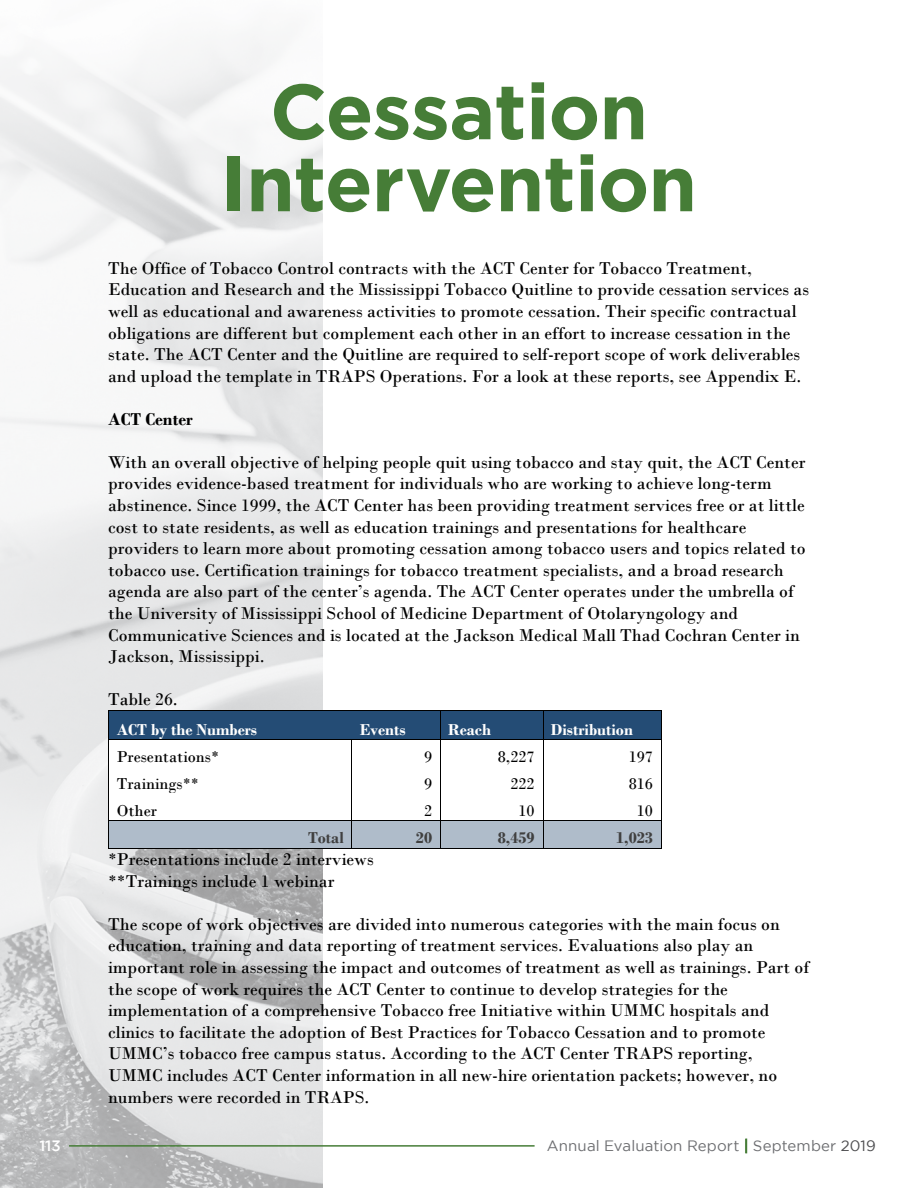
<style>
.page{position:relative;width:918px;height:1188px;background:#fff}
.page>*{position:absolute;margin:0;border:0;box-sizing:border-box;transform-origin:0 0}
.t1{font:700 78px/72px "Gotham";letter-spacing:-.01em;color:#467d37;text-align:center}
.t2{font:18px/21.6px "Bodoni";color:#000}
.t3{font:700 18px "Bodoni";color:#000}
.t4{font:16.5px "Bodoni";color:#000}
.t5{font:700 16.5px "Bodoni";color:#fff}
.t6{font:700 16.5px "Bodoni";color:#404040}
.t7{font:15px "Gotham";letter-spacing:.01em;color:#6d6e71}
.t8{font:500 15px "Gotham";color:#fff}
.s1{color:#467d37}
.s2{color:#4d4d4f}
</style>
<div class="page">
<img style="left:0;top:36px;width:322px;height:1152px">
<svg style="left:745px;top:1139px;width:2px;height:14px"></svg>
<hr style="left:69px;top:1145px;width:466px;height:2px;background:#467d37">
<div style="left:109px;top:711px;width:243px;height:28px;background:#244c75"></div>
<div style="left:352px;top:711px;width:88px;height:28px;background:#244c75"></div>
<div style="left:440px;top:711px;width:103px;height:28px;background:#244c75"></div>
<div style="left:543px;top:711px;width:118px;height:28px;background:#244c75"></div>
<hr style="left:109px;top:711px;width:243px;height:1px;background:#000">
<hr style="left:353px;top:711px;width:87px;height:1px;background:#000">
<hr style="left:441px;top:711px;width:102px;height:1px;background:#000">
<hr style="left:543px;top:711px;width:118px;height:1px;background:#000">
<div style="left:109px;top:740px;width:242px;height:27px;background:#fff"></div>
<hr style="left:109px;top:739px;width:242px;height:1px;background:#000">
<hr style="left:353px;top:739px;width:87px;height:1px;background:#000">
<hr style="left:441px;top:739px;width:102px;height:1px;background:#000">
<hr style="left:543px;top:739px;width:118px;height:1px;background:#000">
<div style="left:109px;top:767px;width:242px;height:27px;background:#fff"></div>
<div style="left:109px;top:794px;width:242px;height:26px;background:#fff"></div>
<div style="left:109px;top:821px;width:242px;height:27px;background:#afbcca"></div>
<div style="left:352px;top:821px;width:88px;height:27px;background:#afbcca"></div>
<div style="left:440px;top:821px;width:103px;height:27px;background:#afbcca"></div>
<div style="left:543px;top:821px;width:118px;height:27px;background:#afbcca"></div>
<hr style="left:109px;top:820px;width:242px;height:1px;background:#000">
<hr style="left:352px;top:820px;width:88px;height:1px;background:#000">
<hr style="left:441px;top:820px;width:102px;height:1px;background:#000">
<hr style="left:543px;top:820px;width:118px;height:1px;background:#000">
<svg style="left:108px;top:711px;width:1px;height:138px"></svg>
<hr style="left:109px;top:848px;width:242px;height:1px;background:#000">
<svg style="left:351px;top:739px;width:2px;height:110px"></svg>
<hr style="left:352px;top:848px;width:88px;height:1px;background:#000">
<svg style="left:440px;top:711px;width:1px;height:138px"></svg>
<hr style="left:441px;top:848px;width:102px;height:1px;background:#000">
<svg style="left:543px;top:712px;width:1px;height:136px"></svg>
<hr style="left:543px;top:848px;width:118px;height:1px;background:#000">
<svg style="left:661px;top:711px;width:1px;height:138px"></svg>
<p class="t8" style="left:39px;top:1137px;width:23px">113</p>
<h1 class="t1" style="left:221px;top:74px;width:478px">Cessation<br>Intervention</h1>
<p class="t2" style="left:108px;top:257px;width:703px">The Office of Tobacco Control contracts with the ACT Center for Tobacco Treatment, Education and Research and the Mississippi Tobacco Quitline to provide cessation services as well as educational and awareness activities to promote cessation. Their specific contractual obligations are different but complement each other in an effort to increase cessation in the state. The ACT Center and the Quitline are required to self-report scope of work deliverables and upload the template in TRAPS Operations. For a look at these reports, see Appendix E.</p>
<p class="t3" style="left:108px;top:409px;width:86px">ACT Center</p>
<p class="t2" style="left:108px;top:452px;width:699px">With an overall objective of helping people quit using tobacco and stay quit, the ACT Center provides evidence-based treatment for individuals who are working to achieve long-term abstinence. Since 1999, the ACT Center has been providing treatment services free or at little cost to state residents, as well as education trainings and presentations for healthcare providers to learn more about promoting cessation among tobacco users and topics related to tobacco use. Certification trainings for tobacco treatment specialists, and a broad research agenda are also part of the center’s agenda. The ACT Center operates under the umbrella of the University of Mississippi School of Medicine Department of Otolaryngology and Communicative Sciences and is located at the Jackson Medical Mall Thad Cochran Center in Jackson, Mississippi.</p>
<p class="t2" style="left:108px;top:689px;width:71px">Table 26.</p>
<p class="t5" style="left:117px;top:720px;width:142px">ACT by the Numbers</p>
<p class="t5" style="left:360px;top:720px;width:47px">Events</p>
<p class="t5" style="left:448px;top:720px;width:44px">Reach</p>
<p class="t5" style="left:551px;top:720px;width:84px">Distribution</p>
<p class="t4" style="left:117px;top:747px;width:104px">Presentations*</p>
<p class="t4" style="left:424px;top:747px;width:10px">9</p>
<p class="t4" style="left:498px;top:747px;width:38px">8,227</p>
<p class="t4" style="left:629px;top:747px;width:26px">197</p>
<p class="t4" style="left:117px;top:774px;width:84px">Trainings**</p>
<p class="t4" style="left:424px;top:774px;width:10px">9</p>
<p class="t4" style="left:510px;top:774px;width:26px">222</p>
<p class="t4" style="left:629px;top:774px;width:26px">816</p>
<p class="t4" style="left:117px;top:801px;width:42px">Other</p>
<p class="t4" style="left:424px;top:801px;width:10px">2</p>
<p class="t4" style="left:518px;top:801px;width:18px">10</p>
<p class="t4" style="left:637px;top:801px;width:18px">10</p>
<p class="t6" style="left:308px;top:828px;width:37px">Total</p>
<p class="t6" style="left:416px;top:828px;width:18px">20</p>
<p class="t6" style="left:498px;top:828px;width:38px">8,459</p>
<p class="t6" style="left:616px;top:828px;width:38px">1,023</p>
<p class="t2" style="left:108px;top:848px;width:267px">*Presentations include 2 interviews **Trainings include 1 webinar</p>
<p class="t2" style="left:108px;top:913px;width:703px">The scope of work objectives are divided into numerous categories with the main focus on education, training and data reporting of treatment services. Evaluations also play an important role in assessing the impact and outcomes of treatment as well as trainings. Part of the scope of work requires the ACT Center to continue to develop strategies for the implementation of a comprehensive Tobacco free Initiative within UMMC hospitals and clinics to facilitate the adoption of Best Practices for Tobacco Cessation and to promote UMMC’s tobacco free campus status. According to the ACT Center TRAPS reporting, UMMC includes ACT Center information in all new-hire orientation packets; however, no numbers were recorded in TRAPS.</p>
<p class="t7" style="left:547px;top:1137px;width:331px">Annual Evaluation Report <span class="s1">|</span> September <span class="s2">2019</span></p>
</div>
